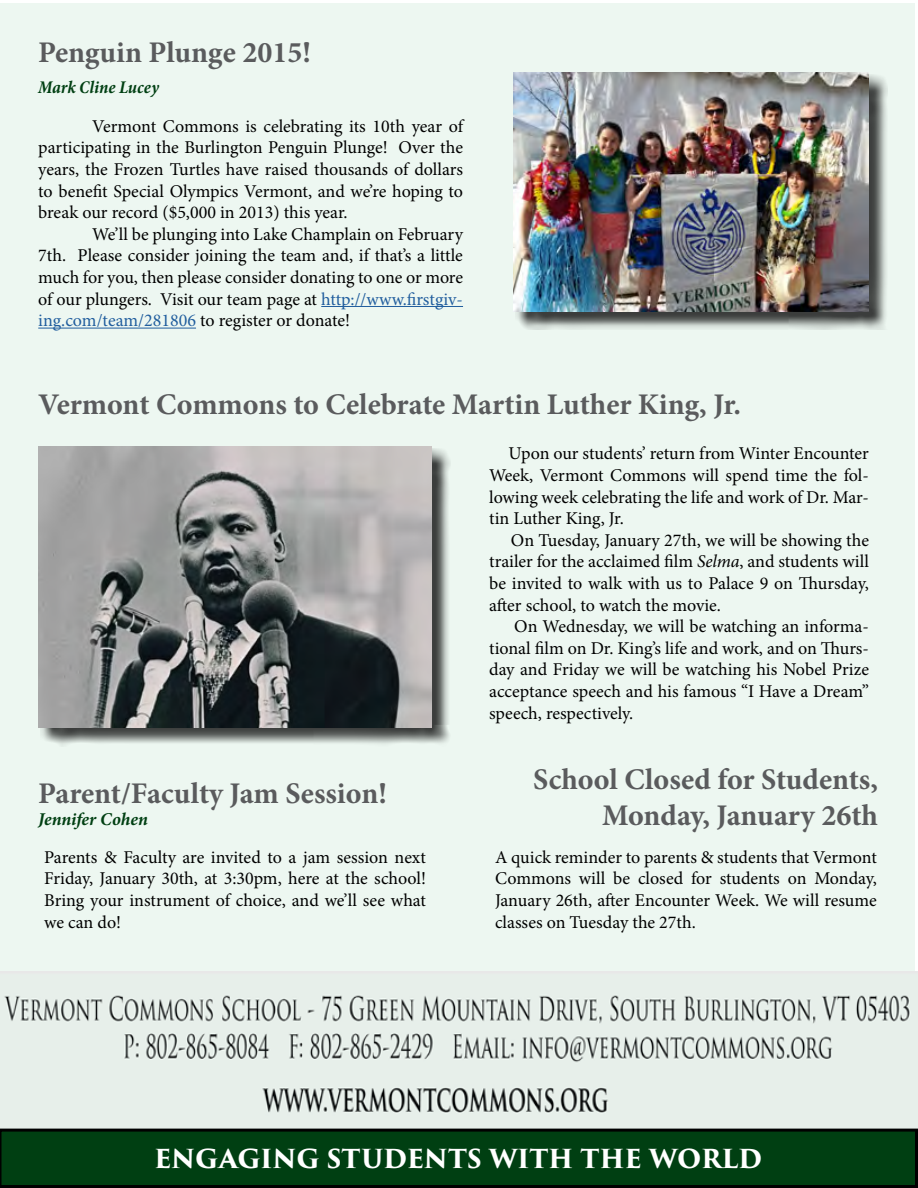
<style>
.page{position:relative;width:918px;height:1188px;background:#fff}
.page>*{position:absolute;margin:0;border:0;box-sizing:border-box;transform-origin:0 0}
.t1{font:700 30px/36px "Minion Pro";letter-spacing:-.005em;color:#5a5b5d;text-align:right}
.t2{font:700 25.5px "Trajan Pro 3";letter-spacing:-.01em;color:#fff}
.t3{font:18px/21.6px "Minion Pro";letter-spacing:-.005em;color:#000;text-align:justify}
.t4{font:italic 700 condensed 18px "Minion Pro";letter-spacing:-.005em;color:#003f12}
.t5{font:italic 700 18px "Minion Pro";letter-spacing:-.005em;color:#003f12}
.s1{color:#215e9e}
.s2{font-style:italic}
</style>
<div class="page">
<div style="left:0;top:3px;width:915px;height:1185px;background:#edf7f1"></div>
<img style="left:0;top:971px;width:918px;height:158px">
<svg style="left:0;top:1129px;width:918px;height:59px;background:#003810"></svg>
<hr style="left:321px;top:306px;width:142px;height:1px;background:#215e9e">
<hr style="left:38px;top:328px;width:158px;height:1px;background:#215e9e">
<div style="left:515px;top:74px;width:373px;height:256px;background:#000;opacity:.75"></div>
<img style="left:513px;top:73px;width:356px;height:238px">
<div style="left:40px;top:448px;width:411px;height:298px;background:#000;opacity:.75"></div>
<img style="left:38px;top:446px;width:394px;height:281px">
<h1 class="t1" style="left:38px;top:34px;width:274px">Penguin Plunge 2015!</h1>
<p class="t4" style="left:38px;top:75px;width:122px">Mark Cline Lucey</p>
<p class="t3" style="left:38px;top:115px;width:426px;text-indent:54px">Vermont Commons is celebrating its 10th year of participating in the Burlington Penguin Plunge! Over the years, the Frozen Turtles have raised thousands of dollars to benefit Special Olympics Vermont, and we’re hoping to break our record ($5,000 in 2013) this year.</p>
<p class="t3" style="left:38px;top:223px;width:426px;text-indent:54px">We’ll be plunging into Lake Champlain on February 7th. Please consider joining the team and, if that’s a little much for you, then please consider donating to one or more of our plungers. Visit our team page at <span class="s1">http://www.firstgiv&shy;ing.com/team/281806</span> to register or donate!</p>
<h1 class="t1" style="left:38px;top:386px;width:704px">Vermont Commons to Celebrate Martin Luther King, Jr.</h1>
<p class="t3" style="left:489px;top:443px;width:381px;text-indent:19px">Upon our students’ return from Winter Encounter Week, Vermont Commons will spend time the fol&shy;lowing week celebrating the life and work of Dr. Mar&shy;tin Luther King, Jr.</p>
<p class="t3" style="left:489px;top:529px;width:381px;text-indent:22px">On Tuesday, January 27th, we will be showing the trailer for the acclaimed film <span class="s2">Selma</span>, and students will be invited to walk with us to Palace 9 on Thursday, after school, to watch the movie.</p>
<p class="t3" style="left:489px;top:616px;width:381px;text-indent:25px">On Wednesday, we will be watching an informa&shy;tional film on Dr. King’s life and work, and on Thurs&shy;day and Friday we will be watching his Nobel Prize acceptance speech and his famous “I Have a Dream” speech, respectively.</p>
<h1 class="t1" style="left:38px;top:775px;width:350px">Parent/Faculty Jam Session!</h1>
<p class="t5" style="left:38px;top:806px;width:111px">Jennifer Cohen</p>
<p class="t3" style="left:44px;top:846px;width:383px">Parents &amp; Faculty are invited to a jam session next Friday, January 30th, at 3:30pm, here at the school!<br>Bring your instrument of choice, and we’ll see what we can do!</p>
<h1 class="t1" style="left:533px;top:761px;width:346px">School Closed for Students,<br>Monday, January 26th</h1>
<p class="t3" style="left:495px;top:846px;width:383px">A quick reminder to parents &amp; students that Vermont Commons will be closed for students on Monday, January 26th, after Encounter Week. We will resume classes on Tuesday the 27th.</p>
<h2 class="t2" style="left:154px;top:1140px;width:610px">ENGAGING STUDENTS WITH THE WORLD</h2>
</div>
